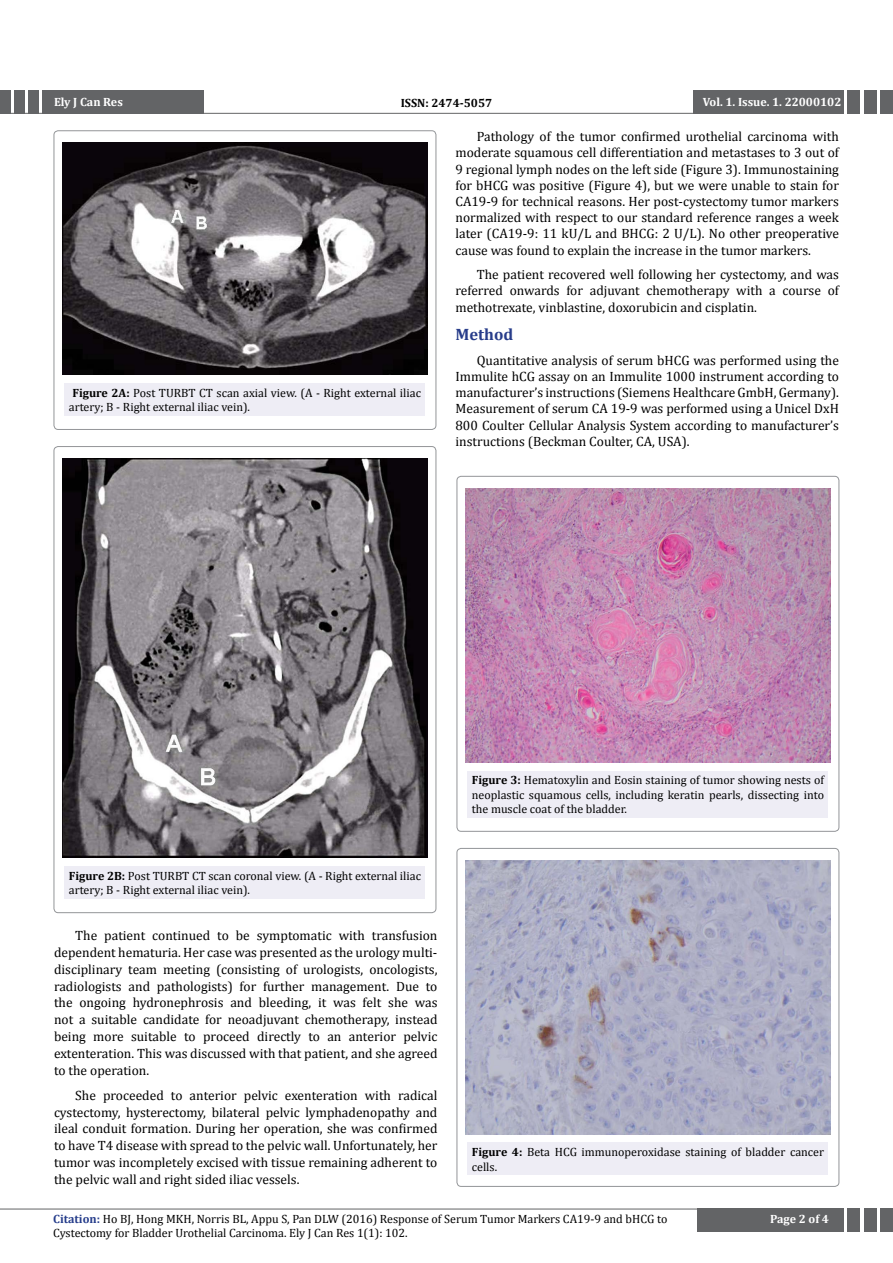
<style>
.page{position:relative;width:893px;height:1263px;background:#fff}
.page>*{position:absolute;margin:0;border:0;box-sizing:border-box;transform-origin:0 0}
.t1{font:700 16.5px "Cambria";color:#273c8a}
.t2{font:13.5px/16.2px "Cambria";color:#000;text-align:justify}
.t3{font:12px/14.4px "Cambria";color:#000}
.t4{font:12px/14.4px "Cambria";color:#000101}
.t5{font:700 12px "Cambria";color:#fff}
.t6{font:700 12px "Cambria";color:#000}
.s1{font-weight:700}
.s2{font-weight:700;color:#263d8b}
</style>
<div class="page">
<hr style="left:0;top:1209px;width:839px;height:1px;background:#636466">
<hr style="left:0;top:113px;width:811px;height:1px;background:#636466">
<div style="left:847px;top:1208px;width:13px;height:24px;background:#636466"></div>
<div style="left:864px;top:1208px;width:12px;height:24px;background:#636466"></div>
<div style="left:880px;top:1208px;width:13px;height:24px;background:#636466"></div>
<div style="left:697px;top:1208px;width:146px;height:24px;background:#636466"></div>
<div style="left:847px;top:90px;width:13px;height:23px;background:#636466"></div>
<div style="left:864px;top:90px;width:12px;height:23px;background:#636466"></div>
<div style="left:880px;top:90px;width:13px;height:23px;background:#636466"></div>
<div style="left:693px;top:90px;width:150px;height:23px;background:#636466"></div>
<div style="left:42px;top:90px;width:11px;height:23px;background:#636466"></div>
<div style="left:28px;top:90px;width:11px;height:23px;background:#636466"></div>
<div style="left:14px;top:90px;width:11px;height:23px;background:#636466"></div>
<div style="left:0;top:90px;width:11px;height:23px;background:#636466"></div>
<div style="left:47px;top:90px;width:157px;height:24px;background:#636466"></div>
<div style="left:54px;top:131px;width:382px;height:298px;border:1px solid #939598;border-radius:4px"></div>
<img style="left:62px;top:142px;width:366px;height:233px">
<div style="left:65px;top:383px;width:360px;height:33px;background:#eeedf5"></div>
<img style="left:62px;top:458px;width:366px;height:399px">
<div style="left:65px;top:866px;width:360px;height:32px;background:#eeedf5"></div>
<div style="left:457px;top:476px;width:382px;height:355px;border:1px solid #939598;border-radius:4px"></div>
<img style="left:465px;top:488px;width:366px;height:274px">
<div style="left:468px;top:771px;width:360px;height:46px;background:#eeedf5"></div>
<div style="left:457px;top:848px;width:382px;height:338px;border:1px solid #939598;border-radius:4px"></div>
<img style="left:465px;top:860px;width:366px;height:274px">
<div style="left:468px;top:1143px;width:360px;height:32px;background:#eeedf5"></div>
<p class="t5" style="left:54px;top:93px;width:70px">Ely J Can Res</p>
<p class="t6" style="left:401px;top:94px;width:93px">ISSN: 2474-5057</p>
<p class="t5" style="left:703px;top:93px;width:140px">Vol. 1. Issue. 1. 22000102</p>
<p class="t3" style="left:69px;top:386px;width:354px"><span class="s1">Figure 2A:</span> Post TURBT CT scan axial view. (A - Right external iliac artery; B - Right external iliac vein).</p>
<p class="t2" style="left:455px;top:128px;width:385px;text-indent:21px">Pathology of the tumor confirmed urothelial carcinoma with moderate squamous cell differentiation and metastases to 3 out of 9 regional lymph nodes on the left side (Figure 3). Immunostaining for bHCG was positive (Figure 4), but we were unable to stain for CA19-9 for technical reasons. Her post-cystectomy tumor markers normalized with respect to our standard reference ranges a week later (CA19-9: 11 kU/L and BHCG: 2 U/L). No other preoperative cause was found to explain the increase in the tumor markers.</p>
<p class="t2" style="left:455px;top:266px;width:385px;text-indent:21px">The patient recovered well following her cystectomy, and was referred onwards for adjuvant chemotherapy with a course of methotrexate, vinblastine, doxorubicin and cisplatin.</p>
<p class="t1" style="left:455px;top:323px;width:59px">Method</p>
<p class="t2" style="left:455px;top:352px;width:385px;text-indent:21px">Quantitative analysis of serum bHCG was performed using the Immulite hCG assay on an Immulite 1000 instrument according to manufacturer’s instructions (Siemens Healthcare GmbH, Germany).<br>Measurement of serum CA 19-9 was performed using a Unicel DxH 800 Coulter Cellular Analysis System according to manufacturer’s instructions (Beckman Coulter, CA, USA).</p>
<p class="t3" style="left:69px;top:868px;width:354px"><span class="s1">Figure 2B:</span> Post TURBT CT scan coronal view. (A - Right external iliac artery; B - Right external iliac vein).</p>
<p class="t2" style="left:54px;top:927px;width:385px;line-height:16.8px;text-indent:21px">The patient continued to be symptomatic with transfusion dependent hematuria. Her case was presented as the urology multi&shy;disciplinary team meeting (consisting of urologists, oncologists, radiologists and pathologists) for further management. Due to the ongoing hydronephrosis and bleeding, it was felt she was not a suitable candidate for neoadjuvant chemotherapy, instead being more suitable to proceed directly to an anterior pelvic extenteration. This was discussed with that patient, and she agreed to the operation.</p>
<p class="t2" style="left:54px;top:1087px;width:385px;line-height:16.8px;text-indent:21px">She proceeded to anterior pelvic exenteration with radical cystectomy, hysterectomy, bilateral pelvic lymphadenopathy and ileal conduit formation. During her operation, she was confirmed to have T4 disease with spread to the pelvic wall. Unfortunately, her tumor was incompletely excised with tissue remaining adherent to the pelvic wall and right sided iliac vessels.</p>
<p class="t3" style="left:472px;top:773px;width:354px;text-align:justify"><span class="s1">Figure 3:</span> Hematoxylin and Eosin staining of tumor showing nests of neoplastic squamous cells, including keratin pearls, dissecting into the muscle coat of the bladder.</p>
<p class="t3" style="left:472px;top:1145px;width:354px"><span class="s1">Figure 4:</span> Beta HCG immunoperoxidase staining of bladder cancer cells.</p>
<p class="t4" style="left:53px;top:1211px;width:616px"><span class="s2">Citation:</span> Ho BJ, Hong MKH, Norris BL, Appu S, Pan DLW (2016) Response of Serum Tumor Markers CA19-9 and bHCG to<br>Cystectomy for Bladder Urothelial Carcinoma. Ely J Can Res 1(1): 102.</p>
<p class="t5" style="left:770px;top:1211px;width:60px">Page 2 of 4</p>
</div>
